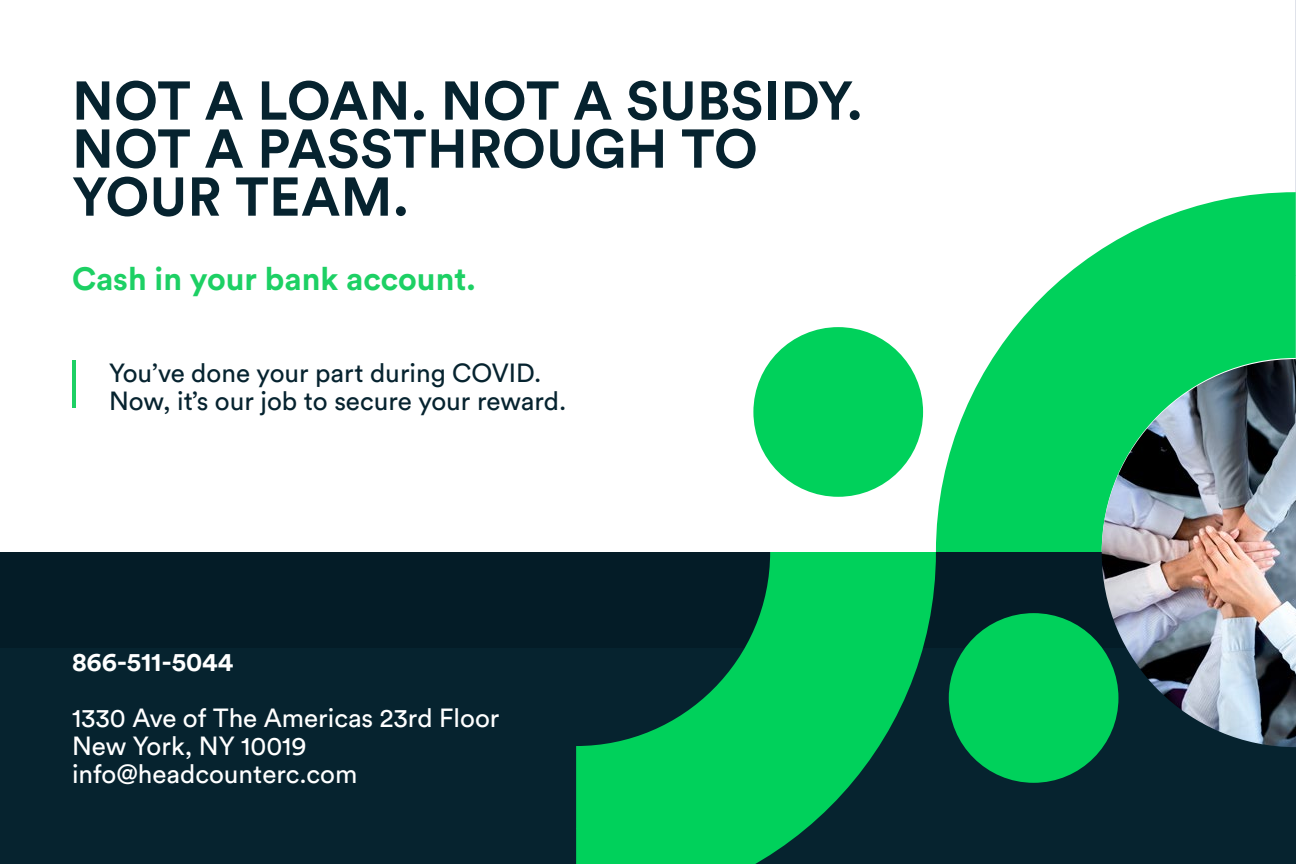
<style>
.page{position:relative;width:1296px;height:864px;background:#fff}
.page>*{position:absolute;margin:0;border:0;box-sizing:border-box;transform-origin:0 0}
.t1{font:700 54px/48px "Circular Std";letter-spacing:.01em;color:#06232f}
.t2{font:700 32px "Circular Std";color:#1dd064}
.t3{font:26px/28px "Circular Std";color:#fff}
.t4{font:26px/28px "Circular Std";color:#06232f}
.t5{font:700 26px "Circular Std";color:#fff}
</style>
<div class="page">
<div style="left:0;top:552px;width:1295px;height:312px;background:#06232f"></div>
<div style="left:0;top:552px;width:1295px;height:96px;background:#001e2c"></div>
<div style="left:753px;top:327px;width:170px;height:170px;background:#00d15b;border-radius:50%"></div>
<svg style="left:576px;top:552px;width:360px;height:312px;fill:#00d15b"></svg>
<div style="left:949px;top:613px;width:169px;height:170px;background:#00d15b;border-radius:50%"></div>
<svg style="left:936px;top:192px;width:360px;height:360px;fill:#00d15b"></svg>
<img style="left:1102px;top:359px;width:194px;height:388px">
<hr style="left:72px;top:360px;width:4px;height:48px;background:#1dd064">
<h1 class="t1" style="left:72px;top:76px;width:792px">NOT A LOAN. NOT A SUBSIDY.<br>NOT A PASSTHROUGH TO<br>YOUR TEAM.</h1>
<p class="t2" style="left:72px;top:258px;width:406px">Cash in your bank account.</p>
<p class="t4" style="left:109px;top:359px;width:459px">You’ve done your part during COVID.<br>Now, it’s our job to secure your reward.</p>
<p class="t5" style="left:72px;top:645px;width:163px">866-511-5044</p>
<p class="t3" style="left:72px;top:703px;width:429px">1330 Ave of The Americas 23rd Floor<br>New York, NY 10019 info@headcounterc.com</p>
</div>
